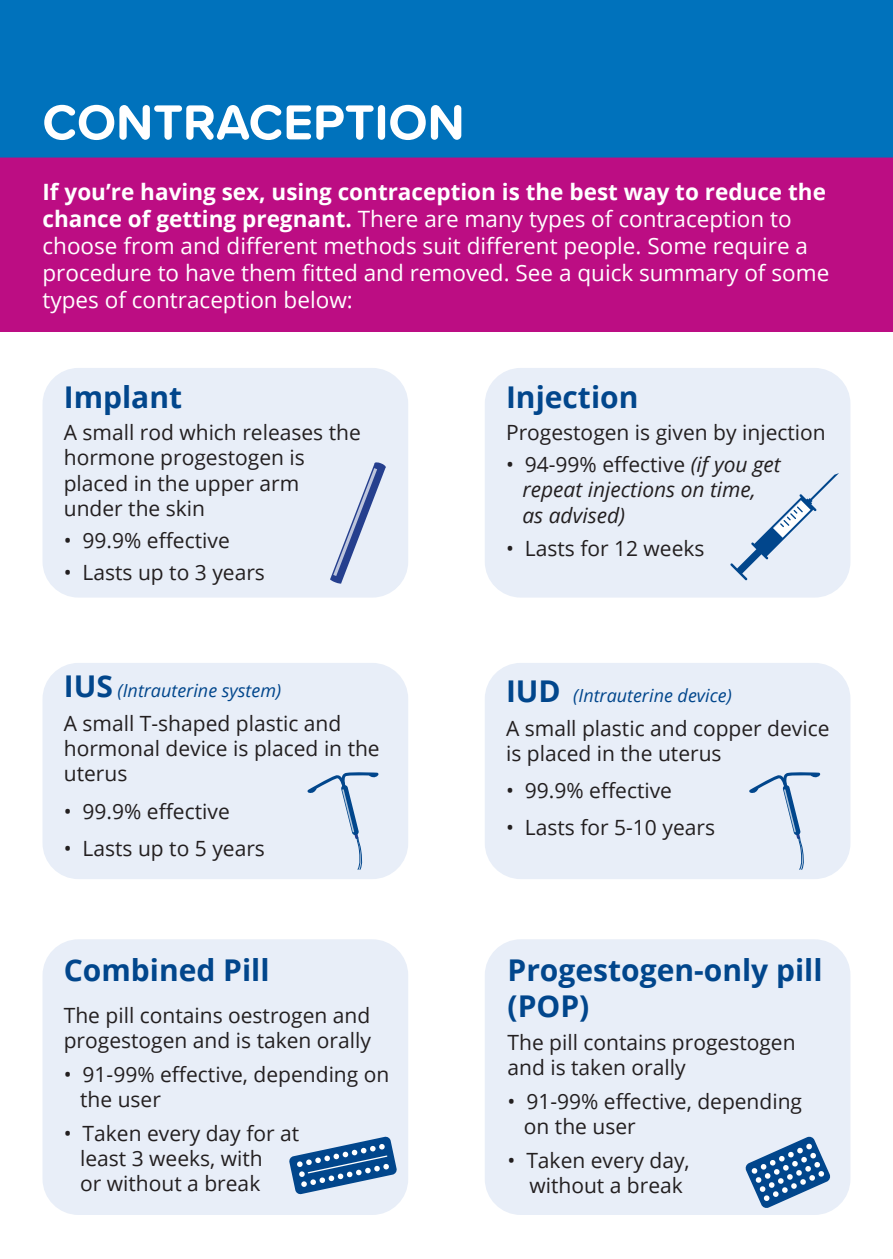
<style>
.page{position:relative;width:893px;height:1259px;background:#fff}
.page>*{position:absolute;margin:0;border:0;box-sizing:border-box;transform-origin:0 0}
.t1{font:700 51px "Proxima Soft";color:#fff}
.t2{font:700 30px/36px "Open Sans";color:#01468c}
.t3{font:22.5px/27px "Open Sans";color:#fff}
.t4{font:21px/25.2px "Open Sans";color:#231f20}
.t5{font:italic 21px/25.2px "Open Sans";color:#231f20}
.t6{font:italic 18px "Open Sans";color:#01468c}
.s1{font-weight:700}
.s2{font-weight:700;font-style:normal;font-size:30px}
.s3{font-style:normal}
</style>
<div class="page">
<div style="left:0;top:166px;width:893px;height:166px;background:#bc0d83"></div>
<div style="left:485px;top:663px;width:365px;height:216px;background:#e8eef8;border-radius:36px"></div>
<div style="left:43px;top:663px;width:365px;height:216px;background:#e8eef8;border-radius:36px"></div>
<div style="left:0;top:0;width:893px;height:157px;background:#0072bc"></div>
<div style="left:0;top:157px;width:893px;height:9px;background:#bc0d83"></div>
<div style="left:43px;top:368px;width:365px;height:229px;background:#e8eef8;border-radius:36px"></div>
<div style="left:485px;top:368px;width:365px;height:229px;background:#e8eef8;border-radius:36px"></div>
<svg style="left:330px;top:462px;width:56px;height:122px"></svg>
<svg style="left:730px;top:473px;width:109px;height:107px"></svg>
<svg style="left:307px;top:772px;width:72px;height:98px"></svg>
<svg style="left:749px;top:772px;width:71px;height:98px"></svg>
<div style="left:485px;top:939px;width:365px;height:276px;background:#e8eef8;border-radius:36px"></div>
<div style="left:43px;top:939px;width:365px;height:276px;background:#e8eef8;border-radius:36px"></div>
<svg style="left:289px;top:1136px;width:108px;height:58px"></svg>
<svg style="left:745px;top:1136px;width:86px;height:72px"></svg>
<svg style="left:818px;top:1170px;width:6px;height:7px"></svg>
<svg style="left:791px;top:1182px;width:6px;height:7px"></svg>
<svg style="left:809px;top:1174px;width:6px;height:7px"></svg>
<p class="t1" style="left:43px;top:84px;width:424px">CONTRACEPTION</p>
<p class="t3" style="left:43px;top:178px;width:788px"><span class="s1">If you’re having sex, using contraception is the best way to reduce the chance of getting pregnant.</span> There are many types of contraception to choose from and different methods suit different people. Some require a procedure to have them fitted and removed. See a quick summary of some types of contraception below:</p>
<p class="t2" style="left:64px;top:378px;width:120px">Implant</p>
<p class="t4" style="left:64px;top:419px;width:299px">A small rod which releases the hormone progestogen is placed in the upper arm under the skin</p>
<p class="t4" style="left:64px;top:527px;width:168px">• 99.9% effective</p>
<p class="t4" style="left:64px;top:559px;width:203px">• Lasts up to 3 years</p>
<p class="t6" style="left:64px;top:678px;width:219px"><span class="s2">IUS</span> (Intrauterine system)</p>
<p class="t4" style="left:64px;top:710px;width:317px">A small T-shaped plastic and hormonal device is placed in the uterus</p>
<p class="t4" style="left:64px;top:798px;width:168px">• 99.9% effective</p>
<p class="t4" style="left:64px;top:835px;width:203px">• Lasts up to 5 years</p>
<p class="t2" style="left:64px;top:951px;width:207px">Combined Pill</p>
<p class="t4" style="left:64px;top:1002px;width:309px">The pill contains oestrogen and progestogen and is taken orally</p>
<p class="t4" style="left:80px;top:1061px;width:311px;text-indent:-16px">• 91-99% effective, depending on the user</p>
<p class="t4" style="left:80px;top:1119px;width:221px;text-indent:-16px">• Taken every day for at least 3 weeks, with<br>or without a break</p>
<p class="t2" style="left:506px;top:378px;width:134px">Injection</p>
<p class="t4" style="left:506px;top:419px;width:321px">Progestogen is given by injection</p>
<p class="t5" style="left:522px;top:451px;width:260px;text-indent:-16px"><span class="s3">• 94-99% effective</span> (if you get repeat injections on time, as advised)</p>
<p class="t4" style="left:506px;top:535px;width:200px">• Lasts for 12 weeks</p>
<p class="t6" style="left:506px;top:683px;width:227px"><span class="s2">IUD</span> (Intrauterine device)</p>
<p class="t4" style="left:506px;top:715px;width:325px">A small plastic and copper device is placed in the uterus</p>
<p class="t4" style="left:506px;top:777px;width:168px">• 99.9% effective</p>
<p class="t4" style="left:506px;top:814px;width:211px">• Lasts for 5-10 years</p>
<p class="t2" style="left:507px;top:951px;width:317px">Progestogen-only pill (POP)</p>
<p class="t4" style="left:507px;top:1029px;width:290px">The pill contains progestogen and is taken orally</p>
<p class="t4" style="left:524px;top:1088px;width:280px;text-indent:-16px">• 91-99% effective, depending on the user</p>
<p class="t4" style="left:529px;top:1147px;width:162px;text-indent:-22px">• Taken every day, without a break</p>
</div>
